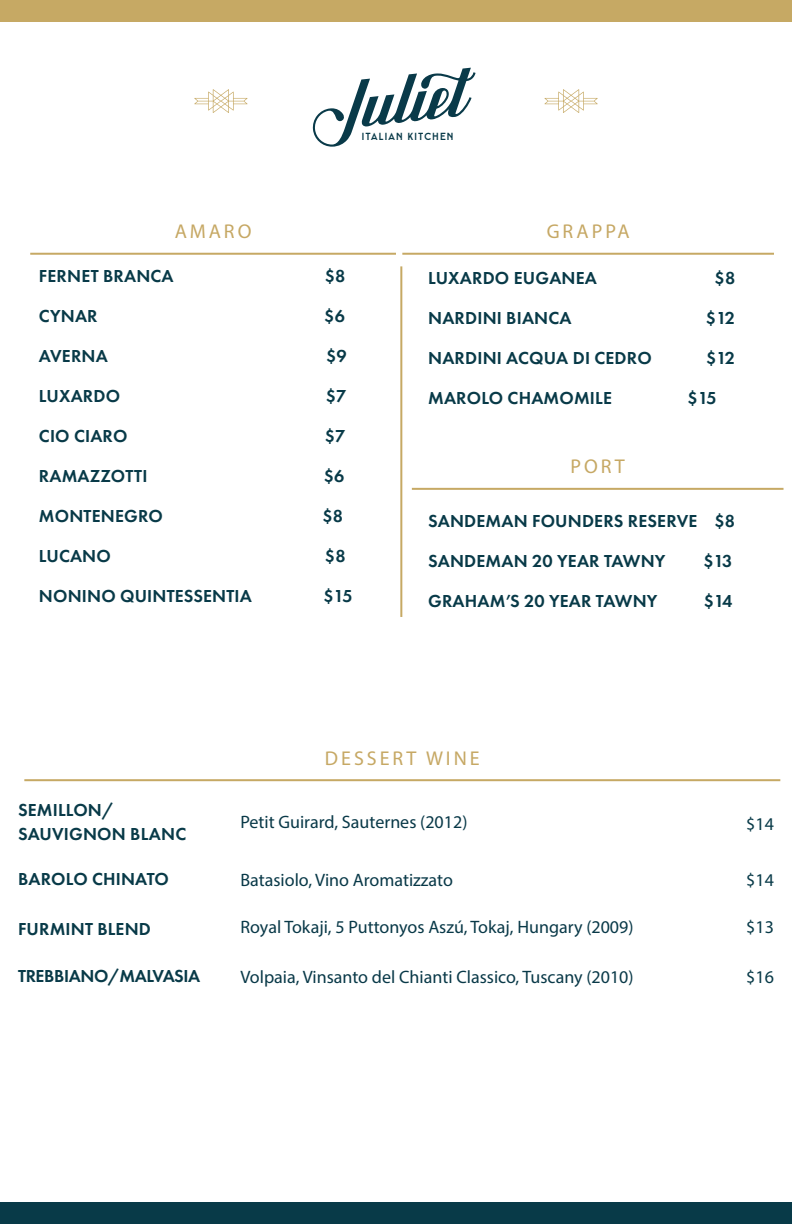
<style>
.page{position:relative;width:792px;height:1224px;background:#fff}
.page>*{position:absolute;margin:0;border:0;box-sizing:border-box;transform-origin:0 0}
.t1{font:20px "Myriad Pro";letter-spacing:.15em;color:#c6a864}
.t2{font:18px "Futura New Demi";letter-spacing:.01em;color:#083a48}
.t3{font:18px "Myriad Pro";color:#093948}
.t4{font:18px "Futura New Demi";letter-spacing:-.02em;color:#083a48}
.t5{font:18px "Myriad Pro";color:#083a48}
.t6{font:700 9.4px "Voyager";letter-spacing:.1em;color:#093a49}
</style>
<div class="page">
<div style="left:0;top:0;width:792px;height:22px;background:#c6a964"></div>
<div style="left:0;top:1202px;width:792px;height:22px;background:#083a48"></div>
<svg style="left:194px;top:89px;width:54px;height:24px"></svg>
<svg style="left:544px;top:89px;width:54px;height:24px"></svg>
<svg style="left:312px;top:68px;width:164px;height:79px"></svg>
<hr style="left:30px;top:253px;width:366px;height:2px;background:#c6a964">
<hr style="left:402px;top:253px;width:372px;height:2px;background:#c6a964">
<hr style="left:24px;top:779px;width:756px;height:2px;background:#c6a964">
<hr style="left:400px;top:266px;width:2px;height:351px;background:#c6a964">
<hr style="left:412px;top:488px;width:372px;height:2px;background:#c6a964">
<p class="t6" style="left:362px;top:130px;width:93px">ITALIAN KITCHEN</p>
<p class="t1" style="left:175px;top:219px;width:78px">AMARO</p>
<p class="t2" style="left:39px;top:265px;width:136px">FERNET BRANCA</p>
<p class="t2" style="left:325px;top:265px;width:22px">$8</p>
<p class="t2" style="left:39px;top:305px;width:60px">CYNAR</p>
<p class="t2" style="left:324px;top:305px;width:22px">$6</p>
<p class="t2" style="left:39px;top:345px;width:70px">AVERNA</p>
<p class="t2" style="left:326px;top:345px;width:22px">$9</p>
<p class="t2" style="left:39px;top:385px;width:83px">LUXARDO</p>
<p class="t2" style="left:326px;top:385px;width:22px">$7</p>
<p class="t2" style="left:39px;top:425px;width:90px">CIO CIARO</p>
<p class="t2" style="left:325px;top:425px;width:22px">$7</p>
<p class="t2" style="left:39px;top:465px;width:110px">RAMAZZOTTI</p>
<p class="t2" style="left:324px;top:465px;width:22px">$6</p>
<p class="t2" style="left:39px;top:505px;width:125px">MONTENEGRO</p>
<p class="t2" style="left:323px;top:505px;width:22px">$8</p>
<p class="t2" style="left:39px;top:545px;width:73px">LUCANO</p>
<p class="t2" style="left:325px;top:545px;width:22px">$8</p>
<p class="t2" style="left:39px;top:585px;width:214px">NONINO QUINTESSENTIA</p>
<p class="t2" style="left:323px;top:585px;width:31px">$15</p>
<p class="t1" style="left:547px;top:219px;width:84px">GRAPPA</p>
<p class="t2" style="left:428px;top:267px;width:170px">LUXARDO EUGANEA</p>
<p class="t2" style="left:715px;top:267px;width:22px">$8</p>
<p class="t2" style="left:428px;top:307px;width:145px">NARDINI BIANCA</p>
<p class="t2" style="left:706px;top:307px;width:30px">$12</p>
<p class="t2" style="left:428px;top:347px;width:225px">NARDINI ACQUA DI CEDRO</p>
<p class="t2" style="left:706px;top:347px;width:30px">$12</p>
<p class="t2" style="left:428px;top:387px;width:185px">MAROLO CHAMOMILE</p>
<p class="t2" style="left:688px;top:387px;width:31px">$15</p>
<p class="t1" style="left:571px;top:454px;width:56px">PORT</p>
<p class="t2" style="left:428px;top:509px;width:308px">SANDEMAN FOUNDERS RESERVE $8</p>
<p class="t2" style="left:428px;top:549px;width:239px">SANDEMAN 20 YEAR TAWNY</p>
<p class="t2" style="left:703px;top:549px;width:30px">$13</p>
<p class="t2" style="left:428px;top:589px;width:231px">GRAHAM’S 20 YEAR TAWNY</p>
<p class="t2" style="left:704px;top:589px;width:30px">$14</p>
<p class="t2" style="left:18px;top:799px;width:97px">SEMILLON/</p>
<p class="t2" style="left:18px;top:823px;width:170px">SAUVIGNON BLANC</p>
<p class="t1" style="left:325px;top:746px;width:156px">DESSERT WINE</p>
<p class="t3" style="left:240px;top:811px;width:228px">Petit Guirard, Sauternes (2012)</p>
<p class="t5" style="left:746px;top:813px;width:29px">$14</p>
<p class="t2" style="left:18px;top:868px;width:152px">BAROLO CHINATO</p>
<p class="t3" style="left:240px;top:868px;width:214px">Batasiolo, Vino Aromatizzato</p>
<p class="t5" style="left:746px;top:869px;width:29px">$14</p>
<p class="t2" style="left:18px;top:917px;width:134px">FURMINT BLEND</p>
<p class="t3" style="left:240px;top:916px;width:395px">Royal Tokaji, 5 Puttonyos Aszú, Tokaj, Hungary (2009)</p>
<p class="t5" style="left:746px;top:916px;width:29px">$13</p>
<p class="t4" style="left:18px;top:965px;width:184px">TREBBIANO/MALVASIA</p>
<p class="t3" style="left:240px;top:965px;width:395px">Volpaia, Vinsanto del Chianti Classico, Tuscany (2010)</p>
<p class="t5" style="left:746px;top:965px;width:29px">$16</p>
</div>
